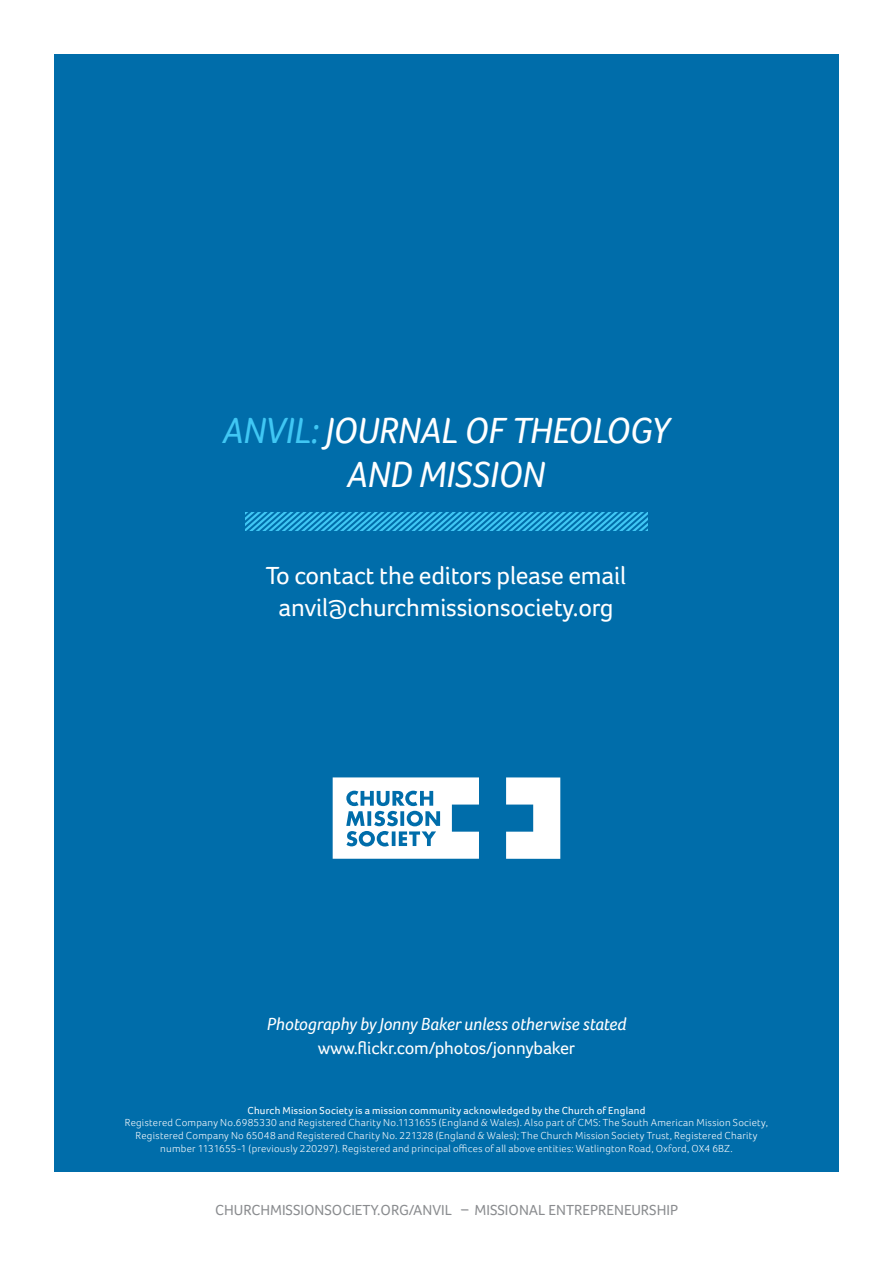
<style>
.page{position:relative;width:893px;height:1263px;background:#fff}
.page>*{position:absolute;margin:0;border:0;box-sizing:border-box;transform-origin:0 0}
.t1{font:italic 37.5px/43.5px "Foco";letter-spacing:-.01em;color:#fff;text-align:center}
.t2{font:25.5px/31.5px "Foco";letter-spacing:-.01em;color:#fff;text-align:center}
.t3{font:italic 18px "Foco";letter-spacing:-.01em;color:#fff}
.t4{font:18px "Foco";letter-spacing:-.01em;color:#fff}
.t5{font:15px "Foco";color:#8a8c8f}
.t6{font:300 10.5px/12.8px "Foco";letter-spacing:.025em;color:#fff;text-align:center}
.t7{font:10.5px "Foco";letter-spacing:.02em;color:#fff}
.s1{color:#40c7f4}
</style>
<div class="page">
<div style="left:54px;top:54px;width:785px;height:1118px;background:#006daa"></div>
<svg style="left:333px;top:777px;width:227px;height:82px"></svg>
<svg style="left:246px;top:512px;width:401px;height:18px"></svg>
<h1 class="t1" style="left:222px;top:409px;width:449px"><span class="s1">ANVIL:</span> JOURNAL OF THEOLOGY<br>AND MISSION</h1>
<h2 class="t2" style="left:266px;top:560px;width:362px">To contact the editors please email anvil@churchmissionsociety.org</h2>
<h3 class="t3" style="left:267px;top:1013px;width:361px">Photography by Jonny Baker unless otherwise stated</h3>
<h3 class="t4" style="left:318px;top:1037px;width:259px">www.flickr.com/photos/jonnybaker</h3>
<p class="t7" style="left:248px;top:1104px;width:399px">Church Mission Society is a mission community acknowledged by the Church of England</p>
<p class="t6" style="left:125px;top:1116px;width:645px">Registered Company No.6985330 and Registered Charity No.1131655 (England &amp; Wales). Also part of CMS: The South American Mission Society,<br>Registered Company No 65048 and Registered Charity No. 221328 (England &amp; Wales); The Church Mission Society Trust, Registered Charity number 1131655-1 (previously 220297). Registered and principal offices of all above entities: Watlington Road, Oxford, OX4 6BZ.</p>
<h3 class="t5" style="left:215px;top:1202px;width:464px">CHURCHMISSIONSOCIETY.ORG/ANVIL – MISSIONAL ENTREPRENEURSHIP</h3>
</div>
